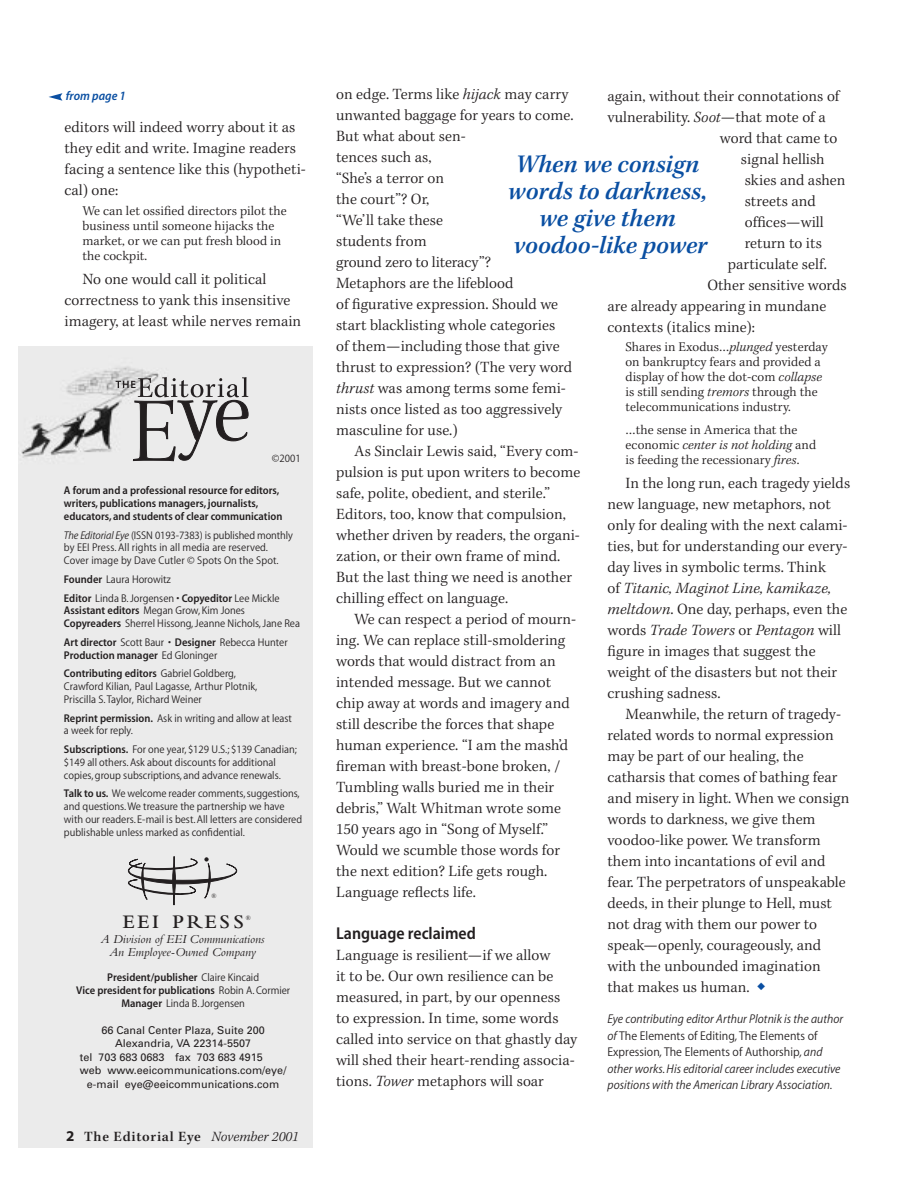
<style>
.page{position:relative;width:918px;height:1188px;background:#fff}
.page>*{position:absolute;margin:0;border:0;box-sizing:border-box;transform-origin:0 0}
.t1{font:25.5px/27px "Kepl MM It 147 160 120 131 116 125 95 102";letter-spacing:-.005em;color:#0a4fa2;text-align:center}
.t2{font:600 19.95px "Bembo";letter-spacing:.165em;color:#231f20}
.t3{font:17.25px "Myriad MM 575 500";color:#231f20}
.t4{font:15.75px/21px "Kepl MM 277 30 226 25 217 24 178 19";letter-spacing:.005em;color:#231f20}
.t5{font:15.75px "Kepl MM It 277 30 226 25 217 24 178 19";letter-spacing:.005em;color:#231f20}
.t6{font:14.25px "Kepl MM 147 160 120 131 116 125 95 102";letter-spacing:.05em;color:#231f20}
.t7{font:13.5px/15px "Kepl MM 277 30 226 25 217 24 178 19";letter-spacing:.005em;color:#231f20}
.t8{font:13.5px "Kepl MM It 277 30 226 25 217 24 178 19";letter-spacing:.005em;color:#231f20}
.t9{font:12.75px/16.5px "Myriad MM It 325 525";letter-spacing:.005em;color:#231f20}
.t10{font:12.75px/16.5px "Myriad MM 325 525";letter-spacing:.005em;color:#231f20}
.t11{font:12.75px "Myriad MM It 565 525";color:#0a4fa2}
.t12{font:italic 12.6px/12.6px "Bembo";letter-spacing:-.005em;color:#231f20;text-align:center}
.t13{font:11.25px/12.8px "Myriad MM 325 525";color:#231f20}
.t14{font:11.25px/12.8px "Myriad MM 565 525";color:#231f20}
.t15{font:10.8px "Univers";color:#231f20}
.t16{font:6.6px "Bembo";color:#231f20}
.s1{font-family:"Myriad MM It 325 525"}
.s2{font-family:"Myriad MM 565 525"}
.s3{font-family:"Myriad MM 325 525"}
.s4{font-family:"Myriad MM 700 600";font-size:15px}
.s5{font-family:"Kepl MM It 277 30 226 25 217 24 178 19"}
.s6{font-family:"Kepl MM 277 30 226 25 217 24 178 19"}
.s7{color:#0a4fa2}
</style>
<div class="page">
<div style="left:18px;top:346px;width:295px;height:802px;background:#ebebeb"></div>
<svg style="left:116px;top:377px;width:132px;height:84px;background:#bcbbbb"></svg>
<div style="left:172px;top:856px;width:4px;height:49px;background:#231f20;border:1px solid #231f20;border-radius:50%"></div>
<svg style="left:128px;top:853px;width:109px;height:47px;background:#c5c5c5"></svg>
<svg style="left:49px;top:93px;width:13px;height:8px"></svg>
<p class="t11" style="left:66px;top:91px;width:62px">from page 1</p>
<p class="t4" style="left:64px;top:118px;width:243px">editors will indeed worry about it as they edit and write. Imagine readers facing a sentence like this (hypotheti&shy;cal) one:</p>
<p class="t7" style="left:82px;top:204px;width:206px">We can let ossified directors pilot the business until someone hijacks the market, or we can put fresh blood in the cockpit.</p>
<p class="t4" style="left:64px;top:270px;width:238px;text-indent:18px">No one would call it political correctness to yank this insensitive imagery, at least while nerves remain</p>
<p class="t13" style="left:272px;top:453px;width:30px">©2001</p>
<p class="t14" style="left:64px;top:485px;width:220px">A forum and a professional resource for editors, writers, publications managers, journalists, educators, and students of clear communication</p>
<p class="t13" style="left:64px;top:529px;width:230px"><span class="s1">The Editorial Eye</span> (ISSN 0193-7383) is published monthly by EEI Press. All rights in all media are reserved.<br>Cover image by Dave Cutler © Spots On the Spot.</p>
<p class="t13" style="left:64px;top:571px;width:217px;line-height:18.8px"><span class="s2">Founder</span> Laura Horowitz<br><span class="s2">Editor</span> Linda B. Jorgensen • <span class="s2">Copyeditor</span> Lee Mickle</p>
<p class="t13" style="left:64px;top:605px;width:238px"><span class="s2">Assistant editors</span> Megan Grow, Kim Jones<br><span class="s2">Copyreaders</span> Sherrel Hissong, Jeanne Nichols, Jane Rea</p>
<p class="t13" style="left:64px;top:637px;width:225px"><span class="s2">Art director</span> Scott Baur • <span class="s2">Designer</span> Rebecca Hunter</p>
<p class="t14" style="left:64px;top:646px;width:173px;line-height:18.8px">Production manager <span class="s3">Ed Gloninger<br></span>Contributing editors <span class="s3">Gabriel Goldberg,</span></p>
<p class="t13" style="left:64px;top:681px;width:195px">Crawford Kilian, Paul Lagasse, Arthur Plotnik,<br>Priscilla S.Taylor, Richard Weiner</p>
<p class="t13" style="left:64px;top:712px;width:230px"><span class="s2">Reprint permission.</span> Ask in writing and allow at least a week for reply.</p>
<p class="t13" style="left:64px;top:744px;width:234px"><span class="s2">Subscriptions.</span> For one year, $129 U.S.; $139 Canadian; $149 all others. Ask about discounts for additional copies, group subscriptions, and advance renewals.</p>
<p class="t13" style="left:64px;top:788px;width:240px"><span class="s2">Talk to us.</span> We welcome reader comments, suggestions, and questions.We treasure the partnership we have with our readers. E-mail is best. All letters are considered publishable unless marked as confidential.</p>
<p class="t16" style="left:212px;top:894px;width:7px">®</p>
<p class="t2" style="left:123px;top:915px;width:123px">EEI PRESS</p>
<p class="t12" style="left:101px;top:934px;width:165px">A Division of EEI Communications<br>An Employee-Owned Company</p>
<p class="t16" style="left:246px;top:916px;width:7px">®</p>
<p class="t14" style="left:76px;top:972px;width:216px;text-align:center">President/publisher <span class="s3">Claire Kincaid<br></span>Vice president for publications <span class="s3">Robin A. Cormier</span></p>
<p class="t13" style="left:121px;top:997px;width:125px"><span class="s2">Manager</span> Linda B. Jorgensen</p>
<p class="t15" style="left:101px;top:1026px;width:165px">66 Canal Center Plaza, Suite 200</p>
<p class="t15" style="left:115px;top:1039px;width:137px">Alexandria, VA 22314-5507</p>
<p class="t15" style="left:80px;top:1053px;width:185px">tel 703 683 0683 fax 703 683 4915</p>
<p class="t15" style="left:80px;top:1066px;width:208px">web www.eeicommunications.com/eye/</p>
<p class="t15" style="left:87px;top:1080px;width:194px">e-mail eye@eeicommunications.com</p>
<p class="t6" style="left:66px;top:1132px;width:234px"><span class="s4">2</span> The Editorial Eye <span class="s5">November 2001</span></p>
<p class="t4" style="left:336px;top:85px;width:239px">on edge. Terms like <span class="s5">hijack</span> may carry unwanted baggage for years to come.<br>But what about sen-<br>tences such as,<br>“She’s a terror on<br>the court”? Or,<br>“We’ll take these<br>students from<br>ground zero to literacy”?<br>Metaphors are the lifeblood<br>of figurative expression. Should we start blacklisting whole categories<br>of them—including those that give thrust to expression? (The very word <span class="s5">thrust</span> was among terms some femi&shy;nists once listed as too aggressively masculine for use.)</p>
<p class="t4" style="left:336px;top:442px;width:246px;text-indent:18px">As Sinclair Lewis said, “Every com&shy;pulsion is put upon writers to become safe, polite, obedient, and sterile.” Editors, too, know that compulsion, whether driven by readers, the organi&shy;zation, or their own frame of mind.<br>But the last thing we need is another chilling effect on language.</p>
<p class="t4" style="left:336px;top:610px;width:242px;text-indent:18px">We can respect a period of mourn&shy;ing. We can replace still-smoldering words that would distract from an intended message. But we cannot chip away at words and imagery and still describe the forces that shape human experience. “I am the mash’d fireman with breast-bone broken, / Tumbling walls buried me in their debris,” Walt Whitman wrote some 150 years ago in “Song of Myself.” Would we scumble those words for the next edition? Life gets rough.<br>Language reflects life.</p>
<p class="t3" style="left:336px;top:927px;width:141px">Language reclaimed</p>
<p class="t4" style="left:336px;top:946px;width:243px">Language is resilient—if we allow<br>it to be. Our own resilience can be measured, in part, by our openness to expression. In time, some words called into service on that ghastly day will shed their heart-rending associa&shy;tions. <span class="s5">Tower</span> metaphors will soar</p>
<p class="t4" style="left:608px;top:87px;width:234px">again, without their connotations of</p>
<p class="t4" style="left:608px;top:108px;width:220px">vulnerability. <span class="s5">Soot</span>—that mote of a</p>
<p class="t4" style="left:720px;top:129px;width:119px">word that came to</p>
<p class="t4" style="left:741px;top:150px;width:85px">signal hellish</p>
<p class="t4" style="left:745px;top:171px;width:102px">skies and ashen</p>
<p class="t4" style="left:745px;top:192px;width:73px">streets and</p>
<p class="t4" style="left:745px;top:213px;width:81px">offices—will</p>
<p class="t4" style="left:745px;top:234px;width:79px">return to its</p>
<p class="t4" style="left:728px;top:255px;width:101px">particulate self.</p>
<p class="t4" style="left:707px;top:276px;width:141px">Other sensitive words</p>
<p class="t4" style="left:608px;top:297px;width:220px">are already appearing in mundane</p>
<p class="t4" style="left:608px;top:318px;width:149px">contexts (italics mine):</p>
<p class="t7" style="left:625px;top:341px;width:204px">Shares in Exodus…<span class="s5">plunged</span> yesterday on bankruptcy fears and provided a display of how the dot-com <span class="s5">collapse </span>is still sending <span class="s5">tremors</span> through the telecommunications industry.</p>
<p class="t7" style="left:625px;top:423px;width:173px">…the sense in America that the</p>
<p class="t8" style="left:625px;top:439px;width:192px"><span class="s6">economic</span> center is not holding <span class="s6">and</span></p>
<p class="t7" style="left:625px;top:453px;width:176px">is feeding the recessionary <span class="s5">fires</span>.</p>
<p class="t4" style="left:607px;top:474px;width:244px;text-indent:18px">In the long run, each tragedy yields new language, new metaphors, not only for dealing with the next calami&shy;ties, but for understanding our every&shy;day lives in symbolic terms. Think</p>
<p class="t5" style="left:607px;top:582px;width:225px"><span class="s6">of</span> Titanic, Maginot Line, kamikaze,</p>
<p class="t4" style="left:607px;top:600px;width:241px"><span class="s5">meltdown</span>. One day, perhaps, even the</p>
<p class="t5" style="left:607px;top:624px;width:235px"><span class="s6">words</span> Trade Towers <span class="s6">or</span> Pentagon <span class="s6">will</span></p>
<p class="t4" style="left:607px;top:642px;width:231px">figure in images that suggest the weight of the disasters but not their crushing sadness.</p>
<p class="t4" style="left:607px;top:705px;width:244px;text-indent:18px">Meanwhile, the return of tragedy&shy;related words to normal expression may be part of our healing, the catharsis that comes of bathing fear and misery in light. When we consign words to darkness, we give them voodoo-like power. We transform them into incantations of evil and fear. The perpetrators of unspeakable deeds, in their plunge to Hell, must not drag with them our power to speak—openly, courageously, and with the unbounded imagination that makes us human. <span class="s7">◆</span></p>
<p class="t9" style="left:608px;top:1012px;width:237px">Eye contributing editor Arthur Plotnik is the author</p>
<p class="t10" style="left:608px;top:1028px;width:217px"><span class="s1">of</span> The Elements of Editing<span class="s1">,</span> The Elements of<br>Expression<span class="s1">,</span> The Elements of Authorship<span class="s1">, and</span></p>
<p class="t9" style="left:608px;top:1061px;width:234px">other works. His editorial career includes executive positions with the American Library Association.</p>
<h1 class="t1" style="left:508px;top:153px;width:201px">When we consign words to darkness, we give them voodoo-like power</h1>
</div>
